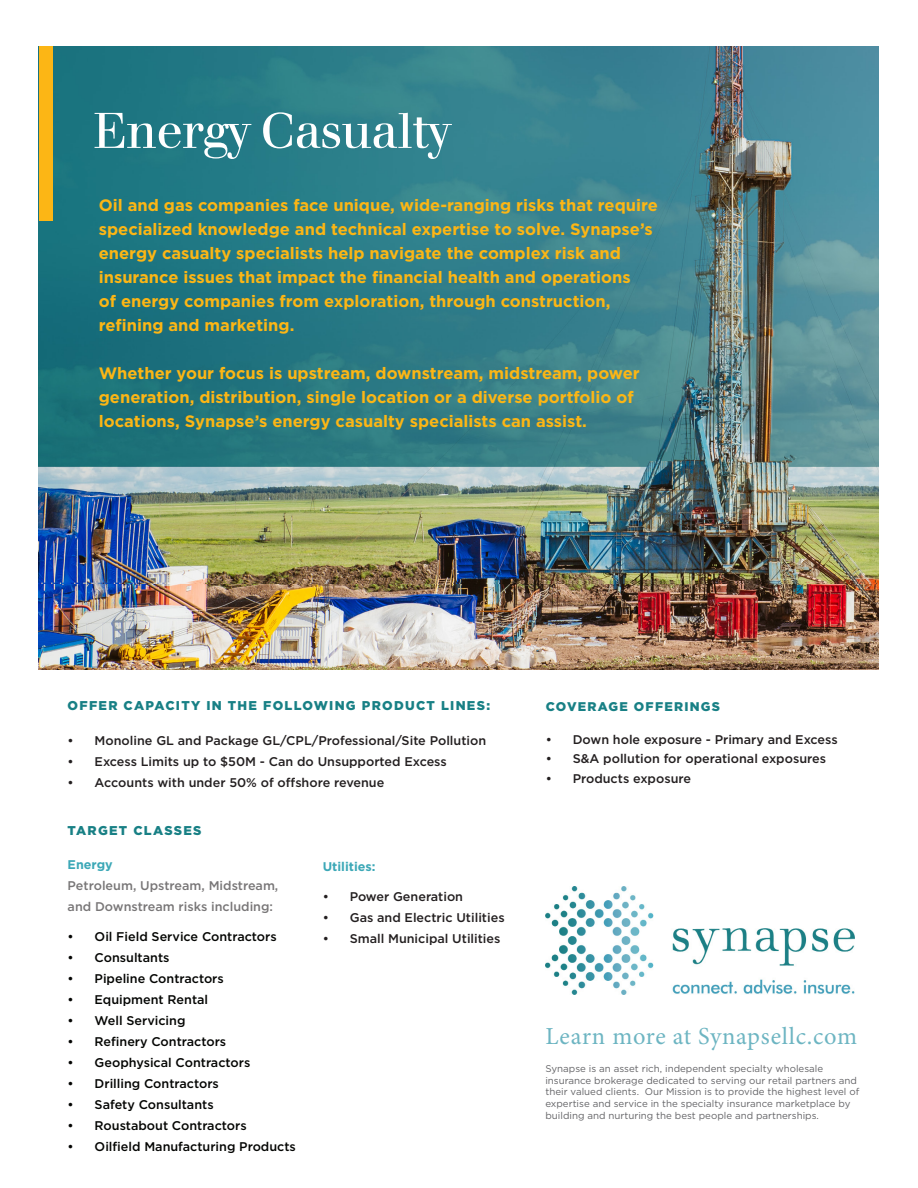
<style>
.page{position:relative;width:918px;height:1188px;background:#fff}
.page>*{position:absolute;margin:0;border:0;box-sizing:border-box;transform-origin:0 0}
.t1{font:24.45px "Minion Pro";letter-spacing:.025em;color:#6db5c2}
.t2{font:700 16.5px/24px "Gotham";color:#fcb615}
.t3{font:900 12.75px "Gotham";letter-spacing:.1em;color:#188085}
.t4{font:500 12.6px "Gotham";color:#231f20}
.t5{font:500 12.6px "Gotham";color:#040503}
.t6{font:500 12.6px "Gotham";color:#787677}
.t7{font:900 12.6px "Gotham";letter-spacing:.1em;color:#188085}
.t8{font:700 12.6px "Gotham";color:#3ca8b7}
.t9{font:9.75px/11.7px "Gotham";color:#636366}
</style>
<div class="page">
<img style="left:39px;top:46px;width:840px;height:624px">
<div style="left:39px;top:46px;width:14px;height:175px;background:#fcb615"></div>
<img style="left:545px;top:886px;width:309px;height:108px">
<svg style="left:95px;top:112px;width:357px;height:47px;background:#51959f"></svg>
<p class="t2" style="left:99px;top:193px;width:561px">Oil and gas companies face unique, wide-ranging risks that require specialized knowledge and technical expertise to solve. Synapse’s energy casualty specialists help navigate the complex risk and insurance issues that impact the financial health and operations<br>of energy companies from exploration, through construction, refining and marketing.</p>
<p class="t2" style="left:99px;top:361px;width:542px">Whether your focus is upstream, downstream, midstream, power generation, distribution, single location or a diverse portfolio of locations, Synapse’s energy casualty specialists can assist.</p>
<p class="t3" style="left:68px;top:697px;width:424px">OFFER CAPACITY IN THE FOLLOWING PRODUCT LINES:</p>
<p class="t4" style="left:68px;top:732px;width:420px">• Monoline GL and Package GL/CPL/Professional/Site Pollution</p>
<p class="t4" style="left:68px;top:753px;width:381px">• Excess Limits up to $50M - Can do Unsupported Excess</p>
<p class="t4" style="left:68px;top:774px;width:318px">• Accounts with under 50% of offshore revenue</p>
<p class="t3" style="left:68px;top:821px;width:135px">TARGET CLASSES</p>
<p class="t8" style="left:68px;top:856px;width:47px">Energy</p>
<p class="t6" style="left:68px;top:877px;width:212px">Petroleum, Upstream, Midstream,</p>
<p class="t6" style="left:68px;top:898px;width:207px">and Downstream risks including:</p>
<p class="t5" style="left:68px;top:928px;width:211px">• Oil Field Service Contractors</p>
<p class="t5" style="left:68px;top:949px;width:103px">• Consultants</p>
<p class="t5" style="left:68px;top:970px;width:158px">• Pipeline Contractors</p>
<p class="t5" style="left:68px;top:991px;width:142px">• Equipment Rental</p>
<p class="t5" style="left:68px;top:1012px;width:119px">• Well Servicing</p>
<p class="t5" style="left:68px;top:1033px;width:160px">• Refinery Contractors</p>
<p class="t5" style="left:68px;top:1054px;width:184px">• Geophysical Contractors</p>
<p class="t5" style="left:68px;top:1075px;width:153px">• Drilling Contractors</p>
<p class="t5" style="left:68px;top:1096px;width:148px">• Safety Consultants</p>
<p class="t5" style="left:68px;top:1117px;width:181px">• Roustabout Contractors</p>
<p class="t5" style="left:68px;top:1138px;width:230px">• Oilfield Manufacturing Products</p>
<p class="t8" style="left:323px;top:858px;width:54px">Utilities:</p>
<p class="t4" style="left:323px;top:888px;width:142px">• Power Generation</p>
<p class="t4" style="left:323px;top:909px;width:183px">• Gas and Electric Utilities</p>
<p class="t4" style="left:323px;top:930px;width:179px">• Small Municipal Utilities</p>
<p class="t7" style="left:546px;top:698px;width:176px">COVERAGE OFFERINGS</p>
<p class="t4" style="left:546px;top:731px;width:293px">• Down hole exposure - Primary and Excess</p>
<p class="t4" style="left:546px;top:751px;width:282px">• S&amp;A pollution for operational exposures</p>
<p class="t4" style="left:546px;top:770px;width:147px">• Products exposure</p>
<p class="t1" style="left:545px;top:1020px;width:313px">Learn more at Synapsellc.com</p>
<p class="t9" style="left:545px;top:1062px;width:315px">Synapse is an asset rich, independent specialty wholesale insurance brokerage dedicated to serving our retail partners and their valued clients. Our Mission is to provide the highest level of expertise and service in the specialty insurance marketplace by building and nurturing the best people and partnerships.</p>
</div>
